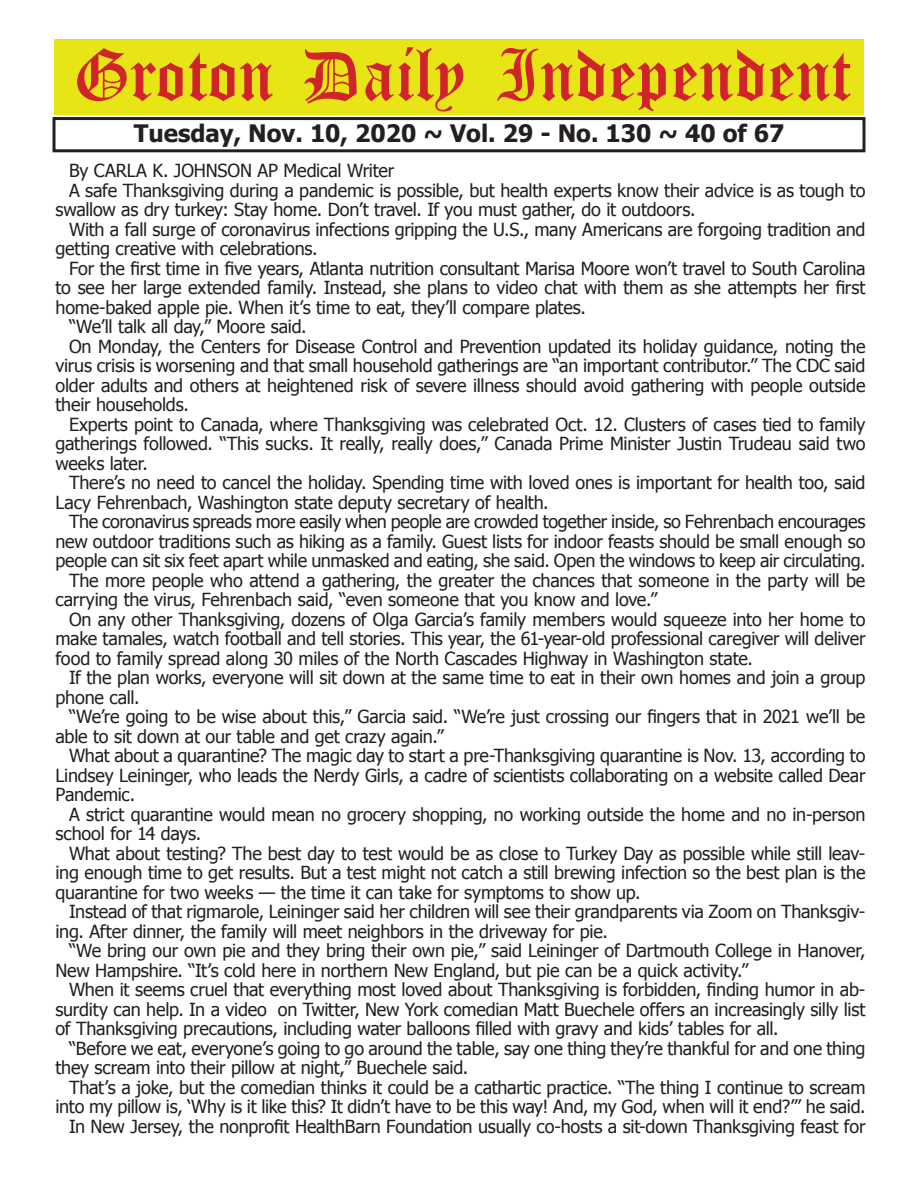
<style>
.page{position:relative;width:918px;height:1188px;background:#fff}
.page>*{position:absolute;margin:0;border:0;box-sizing:border-box;transform-origin:0 0}
.t1{font:54px "Old English Five";color:#d1232a}
.t2{font:700 24px "Tahoma";color:#231f20}
.t3{font:18px "Tahoma";letter-spacing:-.015em;color:#231f20}
</style>
<div class="page">
<div style="left:52px;top:117px;width:814px;height:35px;border:3px solid #231f20"></div>
<div style="left:54px;top:40px;width:810px;height:75px;background:#e7e515"></div>
<h1 class="t1" style="left:73px;top:50px;width:779px">Groton Daily Independent</h1>
<h2 class="t2" style="left:134px;top:116px;width:652px">Tuesday, Nov. 10, 2020 ~ Vol. 29 - No. 130 ~ 40 of 67</h2>
<p class="t3" style="left:69px;top:159px;width:327px">By CARLA K. JOHNSON AP Medical Writer</p>
<p class="t3" style="left:69px;top:178px;width:798px">A safe Thanksgiving during a pandemic is possible, but health experts know their advice is as tough to</p>
<p class="t3" style="left:56px;top:198px;width:642px">swallow as dry turkey: Stay home. Don’t travel. If you must gather, do it outdoors.</p>
<p class="t3" style="left:69px;top:217px;width:798px">With a fall surge of coronavirus infections gripping the U.S., many Americans are forgoing tradition and</p>
<p class="t3" style="left:56px;top:237px;width:264px">getting creative with celebrations.</p>
<p class="t3" style="left:69px;top:256px;width:798px">For the first time in five years, Atlanta nutrition consultant Marisa Moore won’t travel to South Carolina</p>
<p class="t3" style="left:56px;top:276px;width:811px">to see her large extended family. Instead, she plans to video chat with them as she attempts her first</p>
<p class="t3" style="left:56px;top:295px;width:532px">home-baked apple pie. When it’s time to eat, they’ll compare plates.</p>
<p class="t3" style="left:69px;top:315px;width:239px">“We’ll talk all day,” Moore said.</p>
<p class="t3" style="left:69px;top:334px;width:798px">On Monday, the Centers for Disease Control and Prevention updated its holiday guidance, noting the</p>
<p class="t3" style="left:56px;top:354px;width:811px">virus crisis is worsening and that small household gatherings are “an important contributor.” The CDC said</p>
<p class="t3" style="left:56px;top:373px;width:811px">older adults and others at heightened risk of severe illness should avoid gathering with people outside</p>
<p class="t3" style="left:56px;top:393px;width:135px">their households.</p>
<p class="t3" style="left:69px;top:412px;width:798px">Experts point to Canada, where Thanksgiving was celebrated Oct. 12. Clusters of cases tied to family</p>
<p class="t3" style="left:56px;top:432px;width:812px">gatherings followed. “This sucks. It really, really does,” Canada Prime Minister Justin Trudeau said two</p>
<p class="t3" style="left:56px;top:451px;width:94px">weeks later.</p>
<p class="t3" style="left:69px;top:471px;width:798px">There’s no need to cancel the holiday. Spending time with loved ones is important for health too, said</p>
<p class="t3" style="left:56px;top:490px;width:495px">Lacy Fehrenbach, Washington state deputy secretary of health.</p>
<p class="t3" style="left:69px;top:510px;width:798px">The coronavirus spreads more easily when people are crowded together inside, so Fehrenbach encourages</p>
<p class="t3" style="left:56px;top:529px;width:811px">new outdoor traditions such as hiking as a family. Guest lists for indoor feasts should be small enough so</p>
<p class="t3" style="left:56px;top:549px;width:812px">people can sit six feet apart while unmasked and eating, she said. Open the windows to keep air circulating.</p>
<p class="t3" style="left:69px;top:568px;width:798px">The more people who attend a gathering, the greater the chances that someone in the party will be</p>
<p class="t3" style="left:56px;top:588px;width:603px">carrying the virus, Fehrenbach said, “even someone that you know and love.”</p>
<p class="t3" style="left:69px;top:607px;width:798px">On any other Thanksgiving, dozens of Olga Garcia’s family members would squeeze into her home to</p>
<p class="t3" style="left:56px;top:627px;width:812px">make tamales, watch football and tell stories. This year, the 61-year-old professional caregiver will deliver</p>
<p class="t3" style="left:56px;top:646px;width:699px">food to family spread along 30 miles of the North Cascades Highway in Washington state.</p>
<p class="t3" style="left:69px;top:666px;width:798px">If the plan works, everyone will sit down at the same time to eat in their own homes and join a group</p>
<p class="t3" style="left:56px;top:685px;width:86px">phone call.</p>
<p class="t3" style="left:69px;top:705px;width:798px">“We’re going to be wise about this,” Garcia said. “We’re just crossing our fingers that in 2021 we’ll be</p>
<p class="t3" style="left:56px;top:724px;width:390px">able to sit down at our table and get crazy again.”</p>
<p class="t3" style="left:69px;top:744px;width:798px">What about a quarantine? The magic day to start a pre-Thanksgiving quarantine is Nov. 13, according to</p>
<p class="t3" style="left:56px;top:763px;width:811px">Lindsey Leininger, who leads the Nerdy Girls, a cadre of scientists collaborating on a website called Dear</p>
<p class="t3" style="left:56px;top:783px;width:81px">Pandemic.</p>
<p class="t3" style="left:69px;top:802px;width:798px">A strict quarantine would mean no grocery shopping, no working outside the home and no in-person</p>
<p class="t3" style="left:56px;top:822px;width:147px">school for 14 days.</p>
<p class="t3" style="left:69px;top:841px;width:798px">What about testing? The best day to test would be as close to Turkey Day as possible while still leav-</p>
<p class="t3" style="left:56px;top:861px;width:811px">ing enough time to get results. But a test might not catch a still brewing infection so the best plan is the</p>
<p class="t3" style="left:56px;top:880px;width:587px">quarantine for two weeks — the time it can take for symptoms to show up.</p>
<p class="t3" style="left:69px;top:900px;width:798px">Instead of that rigmarole, Leininger said her children will see their grandparents via Zoom on Thanksgiv-</p>
<p class="t3" style="left:56px;top:919px;width:554px">ing. After dinner, the family will meet neighbors in the driveway for pie.</p>
<p class="t3" style="left:69px;top:939px;width:798px">“We bring our own pie and they bring their own pie,” said Leininger of Dartmouth College in Hanover,</p>
<p class="t3" style="left:56px;top:958px;width:695px">New Hampshire. “It’s cold here in northern New England, but pie can be a quick activity.”</p>
<p class="t3" style="left:69px;top:978px;width:798px">When it seems cruel that everything most loved about Thanksgiving is forbidden, finding humor in ab-</p>
<p class="t3" style="left:56px;top:997px;width:812px">surdity can help. In a video on Twitter, New York comedian Matt Buechele offers an increasingly silly list</p>
<p class="t3" style="left:56px;top:1017px;width:725px">of Thanksgiving precautions, including water balloons filled with gravy and kids’ tables for all.</p>
<p class="t3" style="left:69px;top:1036px;width:798px">“Before we eat, everyone’s going to go around the table, say one thing they’re thankful for and one thing</p>
<p class="t3" style="left:56px;top:1056px;width:414px">they scream into their pillow at night,” Buechele said.</p>
<p class="t3" style="left:69px;top:1075px;width:798px">That’s a joke, but the comedian thinks it could be a cathartic practice. “The thing I continue to scream</p>
<p class="t3" style="left:56px;top:1095px;width:812px">into my pillow is, ‘Why is it like this? It didn’t have to be this way! And, my God, when will it end?’” he said.</p>
<p class="t3" style="left:69px;top:1114px;width:798px">In New Jersey, the nonprofit HealthBarn Foundation usually co-hosts a sit-down Thanksgiving feast for</p>
</div>
